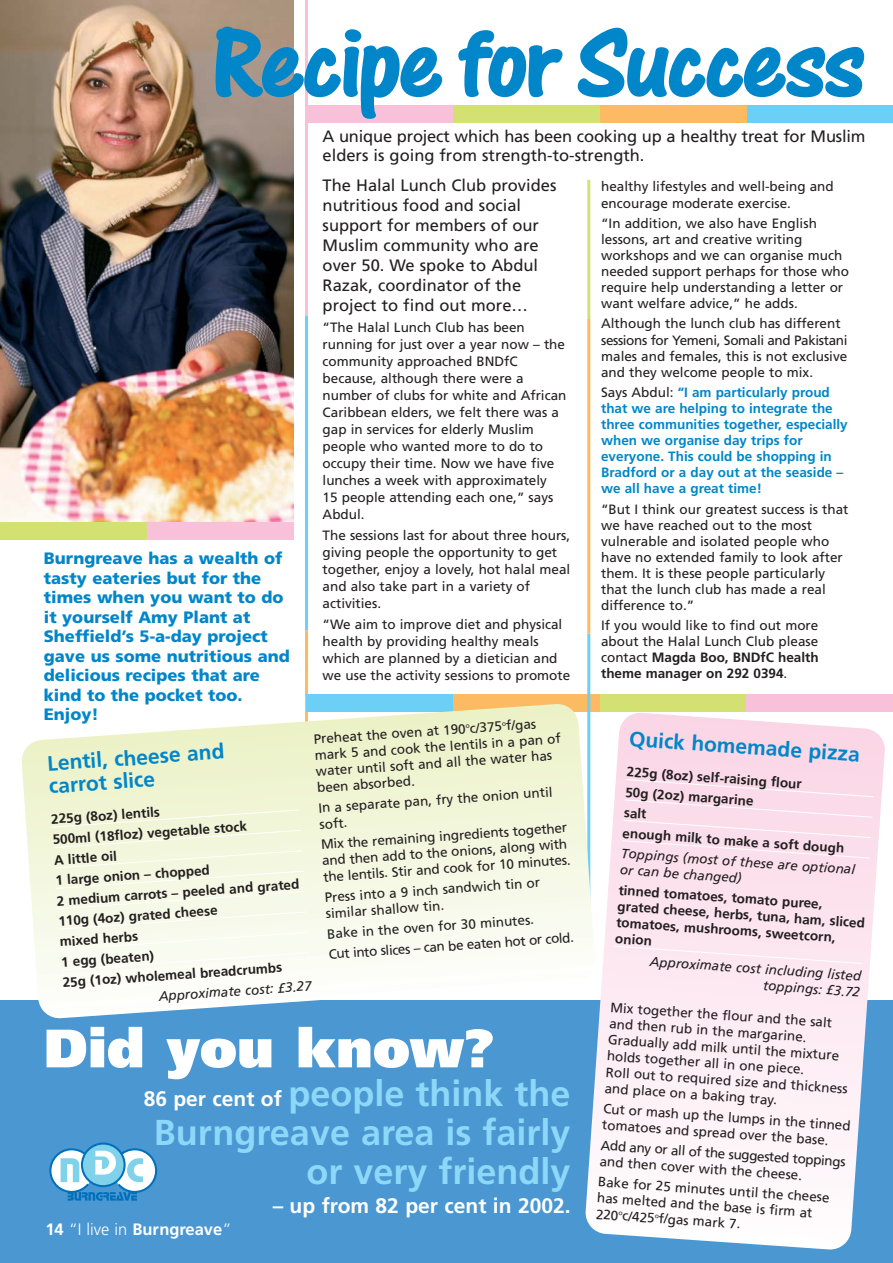
<style>
.page{position:relative;width:893px;height:1263px;background:#fff}
.page>*{position:absolute;margin:0;border:0;box-sizing:border-box;transform-origin:0 0}
.t1{font:105px "One Stroke Script Bold Plain";letter-spacing:-.025em;color:#0086c9}
.t2{font:900 54px "Frutiger";color:#fff}
.t3{font:700 36px/39px "Frutiger";color:#8dd8f8;text-align:right}
.t4{font:700 21px/22.5px "Frutiger";color:#0086c9}
.t5{font:700 21px "Frutiger";color:#fff}
.t6{font:16.5px/20px "Frutiger";color:#231f20}
.t7{font:900 16.5px/19.5px "Frutiger";color:#0086c9}
.t8{font:700 16.5px "Frutiger";color:#fff}
.t9{font:13.5px/17px "Frutiger";color:#231f20}
.t10{font:700 13.5px/20.4px "Frutiger";color:#231f20}
.t11{font:700 13.5px/16px "Frutiger";color:#0086c9}
.t12{font:italic 13.5px/16.2px "Frutiger";color:#231f20}
.s1{font-size:21px;color:#fff}
.s2{font-weight:300}
.s3{font-weight:400;color:#231f20}
.s4{font-weight:700}
</style>
<div class="page">
<hr style="left:305px;top:1px;width:3px;height:314px;background:#f8c1d9">
<hr style="left:305px;top:315px;width:3px;height:315px;background:#6ccff6">
<hr style="left:305px;top:630px;width:3px;height:315px;background:#fcba62">
<div style="left:0;top:1000px;width:892px;height:263px;background:#4a97d2"></div>
<svg style="left:81px;top:1143px;width:45px;height:44px"></svg>
<svg style="left:49px;top:1147px;width:108px;height:54px"></svg>
<img style="left:0;top:1px;width:293px;height:522px">
<div style="left:306px;top:694px;width:147px;height:17px;background:#6ccff6"></div>
<div style="left:453px;top:694px;width:146px;height:17px;background:#fcba62"></div>
<div style="left:599px;top:694px;width:147px;height:17px;background:#d3e173"></div>
<div style="left:746px;top:694px;width:146px;height:17px;background:#f8c1d9"></div>
<div style="left:746px;top:105px;width:146px;height:17px;background:#6ccff6"></div>
<div style="left:599px;top:105px;width:147px;height:17px;background:#fcba62"></div>
<div style="left:453px;top:105px;width:146px;height:17px;background:#d3e173"></div>
<div style="left:306px;top:105px;width:147px;height:17px;background:#f8c1d9"></div>
<svg style="left:585px;top:713px;width:300px;height:537px;background:#efe5f0"></svg>
<svg style="left:621px;top:779px;width:253px;height:80px;background:#fbdeea"></svg>
<div style="left:614px;top:945px;width:248px;height:19px;background:#fce7f0"></div>
<div style="left:0;top:523px;width:147px;height:17px;background:#d3e173"></div>
<div style="left:147px;top:523px;width:146px;height:17px;background:#f8c1d9"></div>
<hr style="left:587px;top:634px;width:3px;height:314px;background:#6ccff6">
<hr style="left:587px;top:319px;width:3px;height:315px;background:#fcba62">
<hr style="left:587px;top:180px;width:3px;height:139px;background:#d3e173">
<svg style="left:21px;top:703px;width:574px;height:316px"></svg>
<svg style="left:51px;top:809px;width:260px;height:182px"></svg>
<h1 class="t1" style="left:211px;top:32px;width:655px">Recipe for Success</h1>
<p class="t6" style="left:322px;top:127px;width:544px">A unique project which has been cooking up a healthy treat for Muslim elders is going from strength-to-strength.</p>
<p class="t6" style="left:322px;top:177px;width:235px">The Halal Lunch Club provides nutritious food and social support for members of our<br>Muslim community who are over 50. We spoke to Abdul<br>Razak, coordinator of the project to find out more…</p>
<p class="t9" style="left:322px;top:320px;width:245px">“The Halal Lunch Club has been running for just over a year now – the community approached BNDfC because, although there were a number of clubs for white and African<br>Caribbean elders, we felt there was a gap in services for elderly Muslim people who wanted more to do to occupy their time. Now we have five lunches a week with approximately<br>15 people attending each one,” says<br>Abdul.</p>
<p class="t9" style="left:322px;top:528px;width:249px">The sessions last for about three hours, giving people the opportunity to get together, enjoy a lovely, hot halal meal and also take part in a variety of activities.</p>
<p class="t9" style="left:322px;top:617px;width:249px">“We aim to improve diet and physical health by providing healthy meals which are planned by a dietician and we use the activity sessions to promote</p>
<p class="t7" style="left:44px;top:550px;width:247px">Burngreave has a wealth of tasty eateries but for the times when you want to do it yourself Amy Plant at<br>Sheffield’s 5-a-day project gave us some nutritious and delicious recipes that are kind to the pocket too.<br>Enjoy!</p>
<p class="t9" style="left:313px;top:732px;width:248px;line-height:16.2px;rotate:-4deg">Preheat the oven at 190<sup>o</sup>c/375<sup>o</sup>f/gas mark 5 and cook the lentils in a pan of water until soft and all the water has been absorbed.</p>
<h3 class="t4" style="left:47px;top:754px;width:179px;rotate:-4deg">Lentil, cheese and carrot slice</h3>
<p class="t10" style="left:51px;top:810px;width:244px;rotate:-4deg">225g (8oz) lentils<br>500ml (18floz) vegetable stock<br>A little oil<br>1 large onion – chopped<br>2 medium carrots – peeled and grated<br>110g (4oz) grated cheese<br>mixed herbs<br>1 egg (beaten)<br>25g (1oz) wholemeal breadcrumbs</p>
<p class="t9" style="left:318px;top:801px;width:236px;line-height:16.2px;rotate:-4deg">In a separate pan, fry the onion until soft.</p>
<p class="t9" style="left:320px;top:838px;width:249px;line-height:16.2px;rotate:-4deg">Mix the remaining ingredients together and then add to the onions, along with the lentils. Stir and cook for 10 minutes.</p>
<p class="t9" style="left:324px;top:890px;width:217px;line-height:16.2px;rotate:-4deg">Press into a 9 inch sandwich tin or similar shallow tin.</p>
<p class="t9" style="left:327px;top:925px;width:247px;line-height:20.4px;rotate:-4deg">Bake in the oven for 30 minutes.<br>Cut into slices – can be eaten hot or cold.</p>
<p class="t12" style="left:158px;top:989px;width:155px;rotate:-4deg">Approximate cost: £3.27</p>
<h2 class="t2" style="left:44px;top:1027px;width:452px">Did you know?</h2>
<h3 class="t3" style="left:144px;top:1077px;width:428px"><span class="s1">86 per cent of</span> people think the<br>Burngreave area is fairly or very friendly</h3>
<h3 class="t5" style="left:273px;top:1197px;width:299px">– up from 82 per cent in 2002.</h3>
<p class="t8" style="left:45px;top:1223px;width:188px">14 <span class="s2">“I live in</span> Burngreave<span class="s2">”</span></p>
<p class="t9" style="left:601px;top:179px;width:234px">healthy lifestyles and well-being and encourage moderate exercise.</p>
<p class="t9" style="left:601px;top:216px;width:249px;line-height:16px">“In addition, we also have English lessons, art and creative writing workshops and we can organise much needed support perhaps for those who require help understanding a letter or want welfare advice,” he adds.</p>
<p class="t9" style="left:601px;top:317px;width:248px;line-height:16px">Although the lunch club has different sessions for Yemeni, Somali and Pakistani males and females, this is not exclusive and they welcome people to mix.</p>
<p class="t11" style="left:601px;top:385px;width:248px"><span class="s3">Says Abdul:</span> “I am particularly proud that we are helping to integrate the three communities together, especially when we organise day trips for everyone. This could be shopping in Bradford or a day out at the seaside – we all have a great time!</p>
<p class="t9" style="left:601px;top:502px;width:249px;line-height:16px">“But I think our greatest success is that we have reached out to the most vulnerable and isolated people who have no extended family to look after them. It is these people particularly that the lunch club has made a real difference to.”</p>
<p class="t9" style="left:601px;top:618px;width:219px;line-height:16px;text-align:justify">If you would like to find out more about the Halal Lunch Club please contact <span class="s4">Magda Boo, BNDfC health theme manager on 292 0394</span>.</p>
<h3 class="t4" style="left:630px;top:729px;width:233px;rotate:4deg">Quick homemade pizza</h3>
<p class="t10" style="left:627px;top:763px;width:224px;rotate:4deg">225g (8oz) self-raising flour<br>50g (2oz) margarine<br>salt<br>enough milk to make a soft dough</p>
<p class="t12" style="left:621px;top:846px;width:236px;rotate:4deg">Toppings (most of these are optional or can be changed)</p>
<p class="t10" style="left:619px;top:883px;width:249px;line-height:16.2px;rotate:4deg">tinned tomatoes, tomato puree, grated cheese, herbs, tuna, ham, sliced tomatoes, mushrooms, sweetcorn, onion</p>
<p class="t12" style="left:650px;top:954px;width:213px;text-align:right;rotate:4deg">Approximate cost including listed toppings: £3.72</p>
<p class="t9" style="left:611px;top:1000px;width:244px;line-height:16.2px;rotate:4deg">Mix together the flour and the salt and then rub in the margarine.<br>Gradually add milk until the mixture holds together all in one piece.<br>Roll out to required size and thickness and place on a baking tray.</p>
<p class="t9" style="left:604px;top:1101px;width:249px;line-height:16.2px;rotate:4deg">Cut or mash up the lumps in the tinned tomatoes and spread over the base.</p>
<p class="t9" style="left:601px;top:1138px;width:247px;line-height:16.2px;rotate:4deg">Add any or all of the suggested toppings and then cover with the cheese.</p>
<p class="t9" style="left:598px;top:1174px;width:233px;line-height:16.2px;rotate:4deg">Bake for 25 minutes until the cheese has melted and the base is firm at<br>220<sup>o</sup>c/425<sup>o</sup>f/gas mark 7.</p>
</div>
